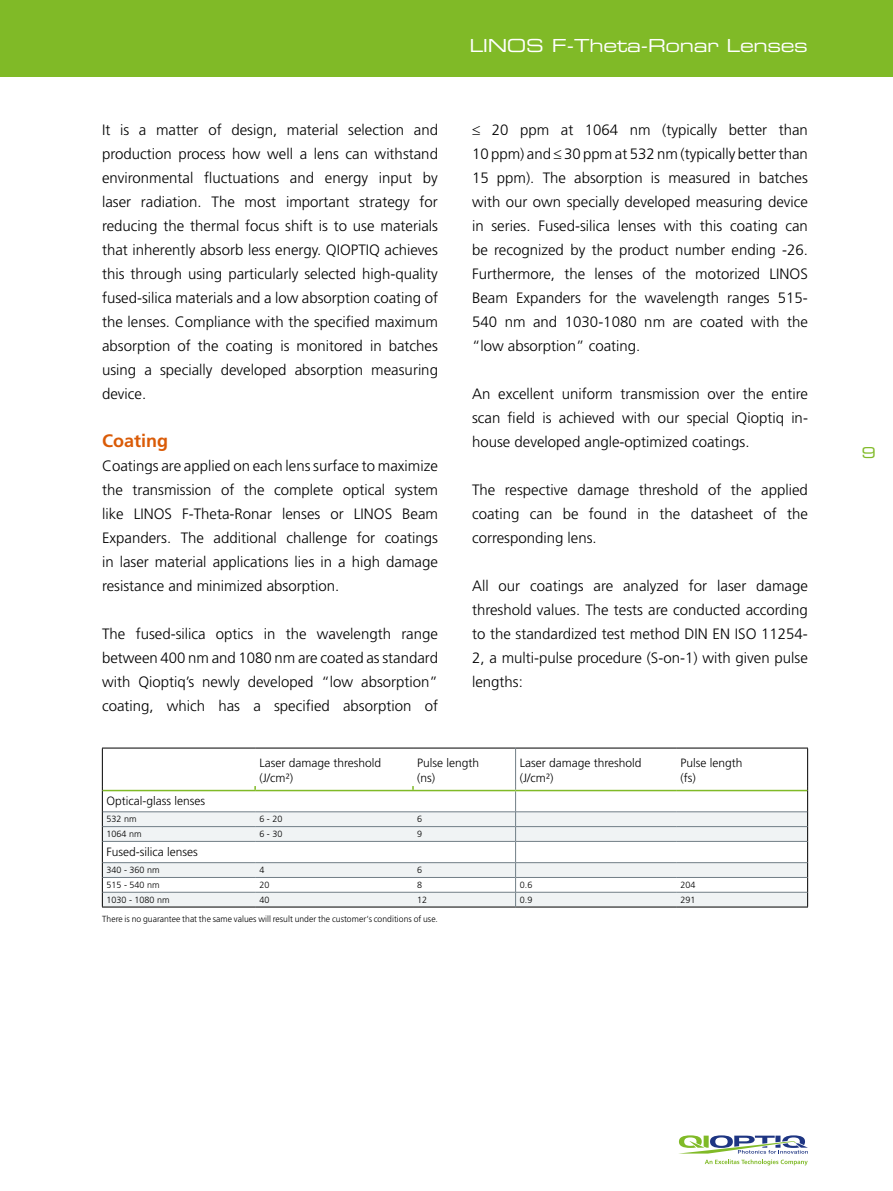
<style>
.page{position:relative;width:893px;height:1191px;background:#fff}
.page>*{position:absolute;margin:0;border:0;box-sizing:border-box;transform-origin:0 0}
.t1{font:18px "Eurostile LT Std Ex 2";letter-spacing:-.02em;color:#fff}
.t2{font:700 18px "Frutiger";color:#da5b07}
.t3{font:300 15px/24px "Frutiger";color:#000;text-align:justify}
.t4{font:15px "Eurostile LT Std Ex 2";color:#80ba27}
.t5{font:300 12px/15px "Frutiger";color:#000}
.t6{font:300 9px "Frutiger";color:#000}
.t7{font:300 8.85px "Frutiger";letter-spacing:.005em;color:#000}
</style>
<div class="page">
<div style="left:0;top:0;width:893px;height:77px;background:#80ba27"></div>
<svg style="left:678px;top:1135px;width:130px;height:18px"></svg>
<svg style="left:705px;top:1159px;width:103px;height:6px"></svg>
<svg style="left:103px;top:812px;width:704px;height:94px;fill:#f0f3f4"></svg>
<hr style="left:102px;top:747px;width:153px;height:1px;background:#000">
<hr style="left:102px;top:748px;width:1px;height:38px;background:#000">
<hr style="left:255px;top:747px;width:158px;height:1px;background:#000">
<hr style="left:413px;top:747px;width:103px;height:1px;background:#000">
<hr style="left:516px;top:747px;width:160px;height:1px;background:#000">
<hr style="left:676px;top:747px;width:132px;height:1px;background:#000">
<hr style="left:807px;top:748px;width:1px;height:38px;background:#000">
<hr style="left:102px;top:906px;width:153px;height:1px;background:#000">
<hr style="left:255px;top:906px;width:158px;height:1px;background:#000">
<hr style="left:413px;top:906px;width:103px;height:1px;background:#000">
<hr style="left:516px;top:906px;width:160px;height:1px;background:#000">
<hr style="left:676px;top:906px;width:132px;height:1px;background:#000">
<hr style="left:103px;top:811px;width:152px;height:1px;background:#717e86">
<hr style="left:255px;top:811px;width:158px;height:1px;background:#717e86">
<hr style="left:413px;top:811px;width:102px;height:1px;background:#717e86">
<hr style="left:516px;top:811px;width:160px;height:1px;background:#717e86">
<hr style="left:676px;top:811px;width:131px;height:1px;background:#717e86">
<hr style="left:103px;top:826px;width:152px;height:1px;background:#717e86">
<hr style="left:255px;top:826px;width:158px;height:1px;background:#717e86">
<hr style="left:413px;top:826px;width:102px;height:1px;background:#717e86">
<hr style="left:516px;top:826px;width:160px;height:1px;background:#717e86">
<hr style="left:676px;top:826px;width:131px;height:1px;background:#717e86">
<hr style="left:103px;top:841px;width:152px;height:1px;background:#717e86">
<hr style="left:255px;top:841px;width:158px;height:1px;background:#717e86">
<hr style="left:413px;top:841px;width:102px;height:1px;background:#717e86">
<hr style="left:516px;top:841px;width:160px;height:1px;background:#717e86">
<hr style="left:676px;top:841px;width:131px;height:1px;background:#717e86">
<hr style="left:103px;top:862px;width:152px;height:1px;background:#717e86">
<hr style="left:255px;top:862px;width:158px;height:1px;background:#717e86">
<hr style="left:413px;top:862px;width:102px;height:1px;background:#717e86">
<hr style="left:516px;top:862px;width:160px;height:1px;background:#717e86">
<hr style="left:676px;top:862px;width:131px;height:1px;background:#717e86">
<hr style="left:103px;top:877px;width:152px;height:1px;background:#717e86">
<hr style="left:255px;top:877px;width:158px;height:1px;background:#717e86">
<hr style="left:413px;top:877px;width:102px;height:1px;background:#717e86">
<hr style="left:516px;top:877px;width:160px;height:1px;background:#717e86">
<hr style="left:676px;top:877px;width:131px;height:1px;background:#717e86">
<hr style="left:103px;top:892px;width:152px;height:1px;background:#717e86">
<hr style="left:255px;top:892px;width:158px;height:1px;background:#717e86">
<hr style="left:413px;top:892px;width:102px;height:1px;background:#717e86">
<hr style="left:516px;top:892px;width:160px;height:1px;background:#717e86">
<hr style="left:676px;top:892px;width:131px;height:1px;background:#717e86">
<hr style="left:515px;top:748px;width:1px;height:38px;background:#717e86">
<svg style="left:515px;top:786px;width:1px;height:120px"></svg>
<svg style="left:102px;top:786px;width:1px;height:120px"></svg>
<hr style="left:103px;top:790px;width:152px;height:1px;background:#80ba27">
<hr style="left:255px;top:790px;width:158px;height:1px;background:#80ba27">
<hr style="left:413px;top:790px;width:103px;height:1px;background:#80ba27">
<hr style="left:516px;top:790px;width:160px;height:1px;background:#80ba27">
<hr style="left:676px;top:790px;width:131px;height:1px;background:#80ba27">
<svg style="left:807px;top:786px;width:1px;height:120px"></svg>
<p class="t3" style="left:102px;top:118px;width:337px">It is a matter of design, material selection and production process how well a lens can withstand environmental fluctuations and energy input by laser radiation. The most important strategy for reducing the thermal focus shift is to use materials that inherently absorb less energy. QIOPTIQ achieves this through using particularly selected high-quality fused-silica materials and a low absorption coating of the lenses. Compliance with the specified maximum absorption of the coating is monitored in batches using a specially developed absorption measuring device.</p>
<p class="t2" style="left:102px;top:430px;width:68px">Coating</p>
<p class="t3" style="left:102px;top:454px;width:337px">Coatings are applied on each lens surface to maximize the transmission of the complete optical system like LINOS F-Theta-Ronar lenses or LINOS Beam Expanders. The additional challenge for coatings in laser material applications lies in a high damage resistance and minimized absorption.</p>
<p class="t3" style="left:102px;top:622px;width:337px">The fused-silica optics in the wavelength range between 400 nm and 1080 nm are coated as standard with Qioptiq’s newly developed “low absorption” coating, which has a specified absorption of</p>
<p class="t1" style="left:469px;top:33px;width:340px">LINOS F-Theta-Ronar Lenses</p>
<p class="t3" style="left:472px;top:118px;width:337px">≤ 20 ppm at 1064 nm (typically better than 10 ppm) and ≤ 30 ppm at 532 nm (typically better than 15 ppm). The absorption is measured in batches with our own specially developed measuring device in series. Fused-silica lenses with this coating can be recognized by the product number ending -26.<br>Furthermore, the lenses of the motorized LINOS Beam Expanders for the wavelength ranges 515- 540 nm and 1030-1080 nm are coated with the “low absorption” coating.</p>
<p class="t3" style="left:472px;top:382px;width:337px">An excellent uniform transmission over the entire scan field is achieved with our special Qioptiq in&shy;house developed angle-optimized coatings.</p>
<p class="t3" style="left:472px;top:478px;width:337px">The respective damage threshold of the applied coating can be found in the datasheet of the corresponding lens.</p>
<p class="t3" style="left:472px;top:574px;width:337px">All our coatings are analyzed for laser damage threshold values. The tests are conducted according to the standardized test method DIN EN ISO 11254- 2, a multi-pulse procedure (S-on-1) with given pulse lengths:</p>
<p class="t5" style="left:259px;top:755px;width:123px">Laser damage threshold (J/cm²)</p>
<p class="t5" style="left:417px;top:755px;width:64px">Pulse length (ns)</p>
<p class="t5" style="left:520px;top:755px;width:123px">Laser damage threshold (J/cm²)</p>
<p class="t5" style="left:680px;top:755px;width:64px">Pulse length (fs)</p>
<p class="t5" style="left:107px;top:794px;width:100px">Optical-glass lenses</p>
<p class="t6" style="left:107px;top:814px;width:32px">532 nm</p>
<p class="t6" style="left:259px;top:814px;width:25px">6 - 20</p>
<p class="t6" style="left:417px;top:814px;width:7px">6</p>
<p class="t6" style="left:107px;top:829px;width:37px">1064 nm</p>
<p class="t6" style="left:259px;top:829px;width:25px">6 - 30</p>
<p class="t6" style="left:417px;top:829px;width:7px">9</p>
<p class="t5" style="left:107px;top:844px;width:93px">Fused-silica lenses</p>
<p class="t6" style="left:107px;top:865px;width:55px">340 - 360 nm</p>
<p class="t6" style="left:259px;top:865px;width:7px">4</p>
<p class="t6" style="left:417px;top:865px;width:7px">6</p>
<p class="t6" style="left:107px;top:879px;width:55px">515 - 540 nm</p>
<p class="t6" style="left:259px;top:879px;width:12px">20</p>
<p class="t6" style="left:417px;top:879px;width:7px">8</p>
<p class="t6" style="left:520px;top:879px;width:14px">0.6</p>
<p class="t6" style="left:680px;top:879px;width:17px">204</p>
<p class="t6" style="left:107px;top:894px;width:65px">1030 - 1080 nm</p>
<p class="t6" style="left:259px;top:894px;width:12px">40</p>
<p class="t6" style="left:417px;top:894px;width:12px">12</p>
<p class="t6" style="left:520px;top:894px;width:14px">0.9</p>
<p class="t6" style="left:680px;top:894px;width:17px">291</p>
<p class="t7" style="left:102px;top:914px;width:337px">There is no guarantee that the same values will result under the customer‘s conditions of use.</p>
<p class="t4" style="left:861px;top:442px;width:16px">9</p>
</div>
